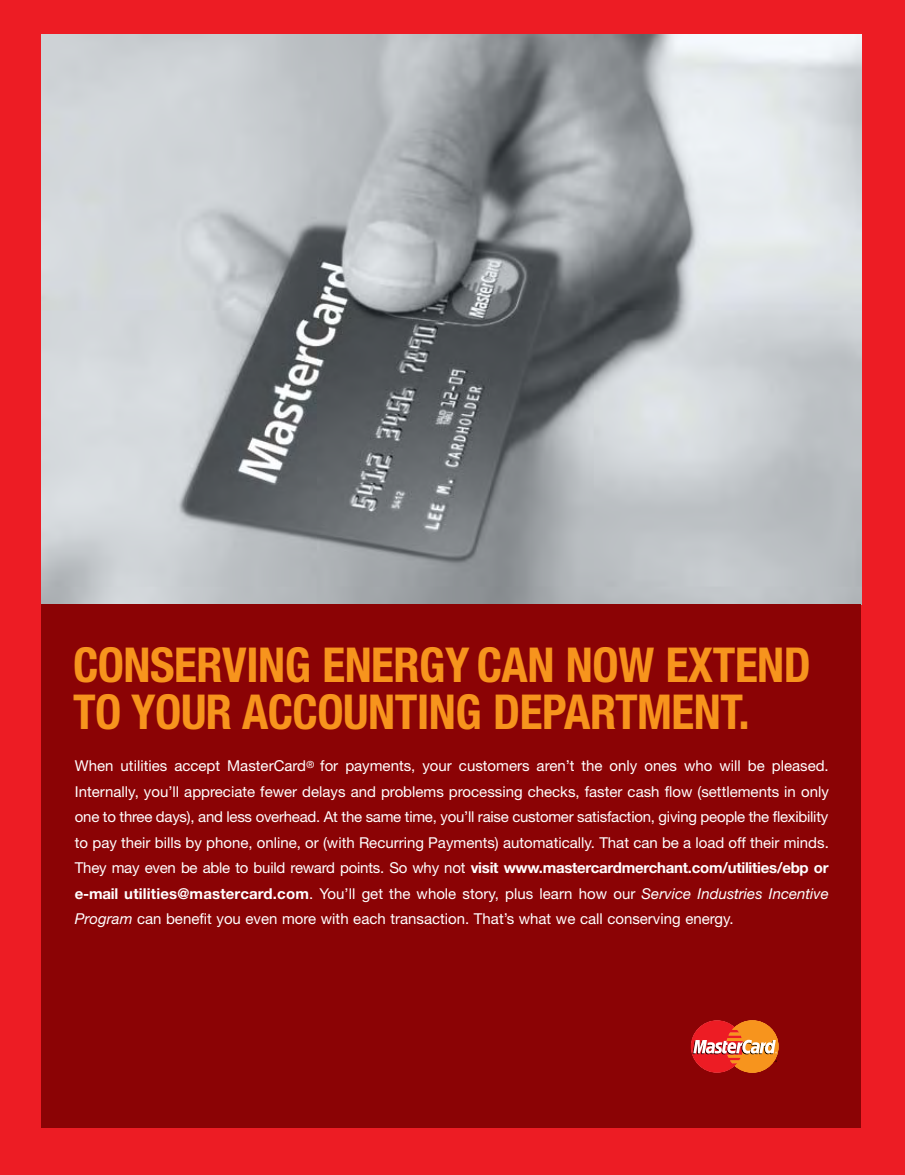
<style>
.page{position:relative;width:905px;height:1175px;background:#fff}
.page>*{position:absolute;margin:0;border:0;box-sizing:border-box;transform-origin:0 0}
.t1{font:700 condensed 48.15px/46.7px "Helvetica Neue";letter-spacing:-.01em;color:#f7941d}
.t2{font:15px/25.5px "Helvetica Neue";color:#fff;text-align:justify}
.t3{font:9.75px "Helvetica";color:#fff}
.s1{font-weight:700}
.s2{font-style:italic}
</style>
<div class="page">
<div style="left:0;top:0;width:904px;height:1174px;background:#ed1c24"></div>
<img style="left:41px;top:34px;width:820px;height:570px">
<div style="left:41px;top:604px;width:820px;height:523px;background:#8b0305"></div>
<svg style="left:690px;top:1020px;width:88px;height:52px"></svg>
<hr style="left:0;top:0;width:904px;height:1px;background:#000">
<p class="t1" style="left:73px;top:641px;width:739px">CONSERVING ENERGY CAN NOW EXTEND<br>TO YOUR ACCOUNTING DEPARTMENT.</p>
<p class="t2" style="left:75px;top:752px;width:755px">When utilities accept MasterCard for payments, your customers aren’t the only ones who will be pleased.<br>Internally, you’ll appreciate fewer delays and problems processing checks, faster cash flow (settlements in only one to three days), and less overhead. At the same time, you’ll raise customer satisfaction, giving people the flexibility to pay their bills by phone, online, or (with Recurring Payments) automatically. That can be a load off their minds.<br>They may even be able to build reward points. So why not <span class="s1">visit www.mastercardmerchant.com/utilities/ebp or e-mail utilities@mastercard.com</span>. You’ll get the whole story, plus learn how our <span class="s2">Service Industries Incentive Program</span> can benefit you even more with each transaction. That’s what we call conserving energy.</p>
<p class="t3" style="left:307px;top:758px;width:9px">®</p>
</div>
